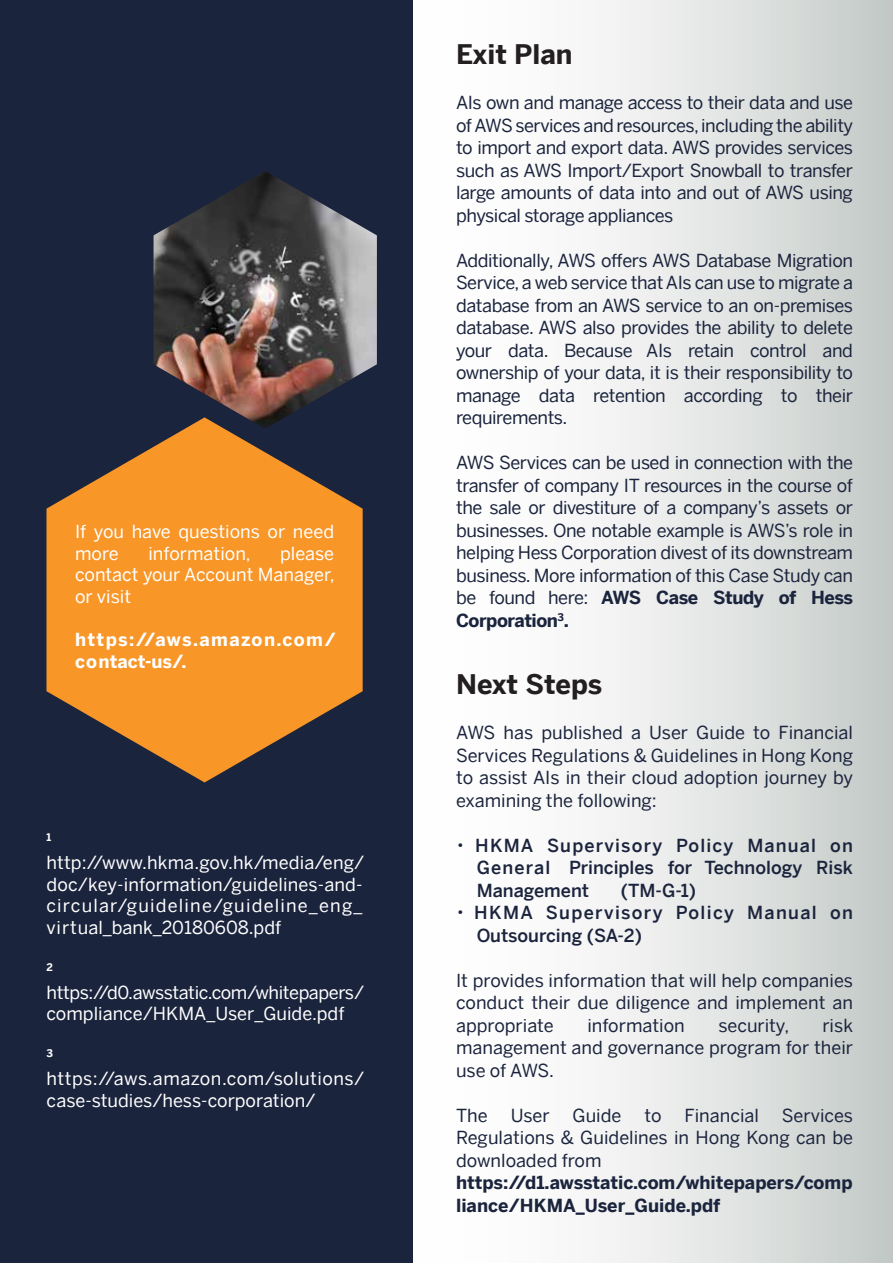
<style>
.page{position:relative;width:893px;height:1263px;background:#fff}
.page>*{position:absolute;margin:0;border:0;box-sizing:border-box;transform-origin:0 0}
.t1{font:700 27px "Benton Sans";color:#231f20}
.t2{font:18px/22.5px "Benton Sans";color:#1b243d;text-align:justify}
.t3{font:18px/21.6px "Benton Sans";color:#fff}
.t4{font:500 18px/22.5px "Benton Sans";color:#1b243d;text-align:justify}
.t5{font:18px/21.6px "Benton Sans";letter-spacing:-.02em;color:#fff}
.t6{font:700 18px/22.5px "Benton Sans";color:#1b243d}
.t7{font:700 18px/21.6px "Benton Sans";letter-spacing:.07em;color:#fff}
.t8{font:500 18px "Benton Sans";letter-spacing:.075em;color:#1b243d}
.t9{font:700 10.5px "Benton Sans";color:#fff}
.s1{font-weight:700}
.s2{font-family:"Koz Go Pr 6 N";font-weight:400}
</style>
<div class="page">
<div style="left:0;top:0;width:413px;height:1263px;background:#1b243d"></div>
<svg style="left:46px;top:429px;width:317px;height:353px;fill:#f89628"></svg>
<img style="left:154px;top:171px;width:223px;height:258px">
<div style="left:413px;top:0;width:480px;height:1263px;background:linear-gradient(to right,#fff,#c9cfcc)"></div>
<p class="t3" style="left:75px;top:518px;width:261px">If you have questions or need more</p>
<p class="t3" style="left:148px;top:540px;width:104px">information,</p>
<p class="t3" style="left:75px;top:540px;width:261px;text-align:justify;text-indent:205px">please contact your Account Manager, or visit</p>
<p class="t7" style="left:75px;top:627px;width:262px">https://aws.amazon.com/ contact-us/.</p>
<p class="t9" style="left:46px;top:828px;width:6px">1</p>
<p class="t3" style="left:46px;top:849px;width:319px;text-align:justify">http://www.hkma.gov.hk/media/eng/ doc/key-information/guidelines-and&shy;circular/guideline/guideline_eng_ virtual_bank_20180608.pdf</p>
<p class="t9" style="left:46px;top:958px;width:8px">2</p>
<p class="t5" style="left:46px;top:979px;width:319px">https://d0.awsstatic.com/whitepapers/ compliance/HKMA_User_Guide.pdf</p>
<p class="t9" style="left:46px;top:1044px;width:8px">3</p>
<p class="t3" style="left:46px;top:1065px;width:319px">https://aws.amazon.com/solutions/ case-studies/hess-corporation/</p>
<h1 class="t1" style="left:456px;top:31px;width:118px">Exit Plan</h1>
<p class="t2" style="left:456px;top:89px;width:398px">AIs own and manage access to their data and use of AWS services and resources, including the ability to import and export data. AWS provides services such as AWS Import/Export Snowball to transfer large amounts of data into and out of AWS using physical storage appliances</p>
<p class="t2" style="left:456px;top:247px;width:398px">Additionally, AWS offers AWS Database Migration Service, a web service that AIs can use to migrate a database from an AWS service to an on-premises database. AWS also provides the ability to delete your data. Because AIs retain control and ownership of your data, it is their responsibility to manage data retention according to their requirements.</p>
<p class="t2" style="left:456px;top:449px;width:398px">AWS Services can be used in connection with the transfer of company IT resources in the course of the sale or divestiture of a company’s assets or businesses. One notable example is AWS’s role in helping Hess Corporation divest of its downstream business. More information of this Case Study can be found here: <span class="s1">AWS Case Study of Hess Corporation</span><sup>3</sup><span class="s1">.</span></p>
<h1 class="t1" style="left:456px;top:661px;width:148px">Next Steps</h1>
<p class="t2" style="left:456px;top:719px;width:398px">AWS has published a User Guide to Financial Services Regulations &amp; Guidelines in Hong Kong to assist AIs in their cloud adoption journey by examining the following:</p>
<p class="t4" style="left:477px;top:832px;width:378px;text-indent:-25px"><span class="s2">・</span> HKMA Supervisory Policy Manual on General Principles for Technology Risk Management</p>
<p class="t4" style="left:621px;top:877px;width:77px">(TM-G-1)</p>
<p class="t8" style="left:452px;top:897px;width:403px"><span class="s2">・</span> HKMA Supervisory Policy Manual on</p>
<p class="t4" style="left:477px;top:922px;width:167px">Outsourcing (SA-2)</p>
<p class="t2" style="left:456px;top:967px;width:398px">It provides information that will help companies conduct their due diligence and implement an appropriate</p>
<p class="t2" style="left:587px;top:1012px;width:99px">information</p>
<p class="t2" style="left:718px;top:1012px;width:73px">security,</p>
<p class="t2" style="left:456px;top:1012px;width:398px;text-indent:366px">risk management and governance program for their use of AWS.</p>
<p class="t2" style="left:456px;top:1102px;width:33px">The</p>
<p class="t2" style="left:511px;top:1102px;width:40px">User</p>
<p class="t2" style="left:573px;top:1102px;width:50px">Guide</p>
<p class="t2" style="left:644px;top:1102px;width:19px">to</p>
<p class="t2" style="left:684px;top:1102px;width:76px">Financial</p>
<p class="t2" style="left:456px;top:1102px;width:398px;text-indent:326px">Services Regulations &amp; Guidelines in Hong Kong can be downloaded from</p>
<p class="t6" style="left:456px;top:1169px;width:398px">https://d1.awsstatic.com/whitepapers/comp liance/HKMA_User_Guide.pdf</p>
</div>
